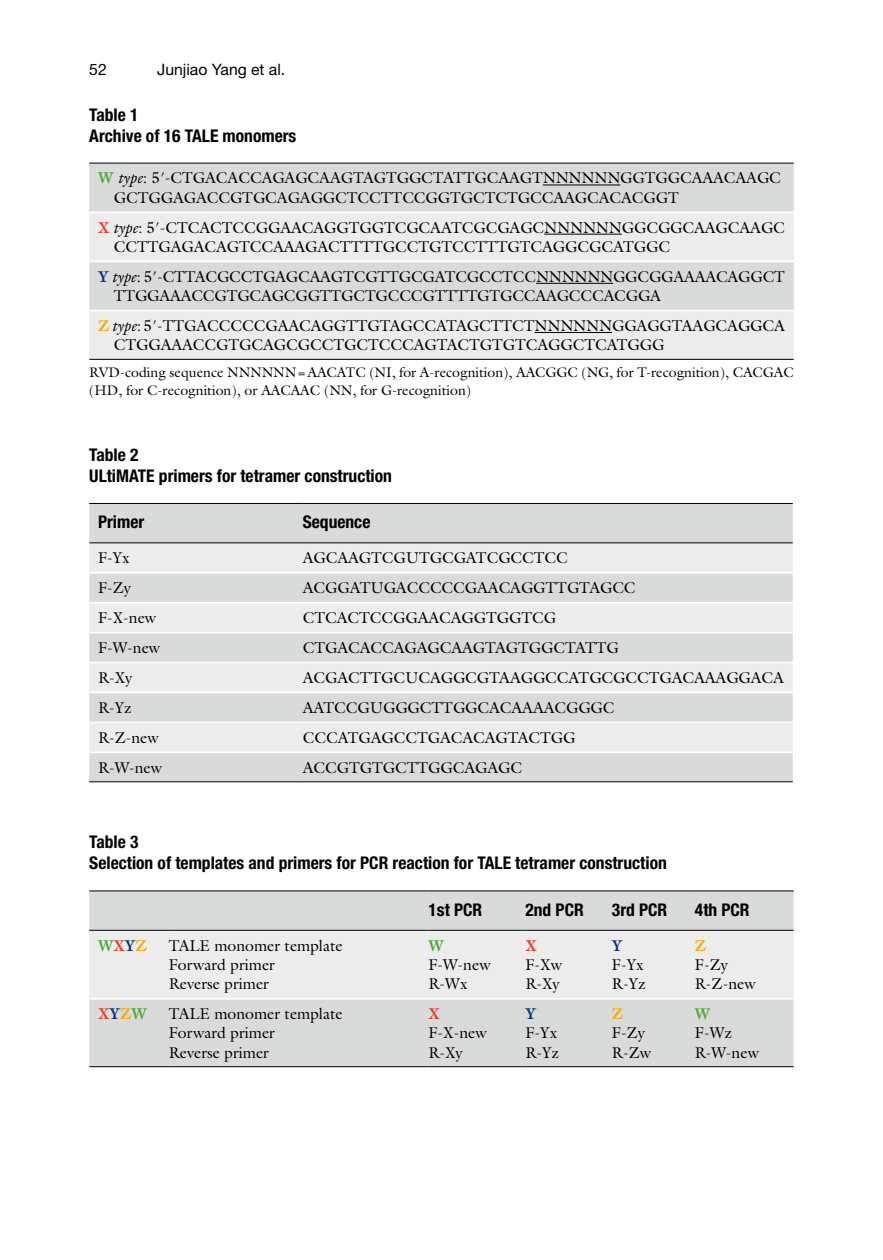
<style>
.page{position:relative;width:883px;height:1260px;background:#fff}
.page>*{position:absolute;margin:0;border:0;box-sizing:border-box;transform-origin:0 0}
.t1{font:700 condensed 17.5px/21px "Qdhjjk Xnfwkg Gqgcld Helvetica Neue";color:#000}
.t2{font:15.75px/19.2px "Kwhdbf Svgbyk Mdgxqj Galliard";color:#000}
.t3{font:15.75px "Trtqpp Jcvtks Cmpvgf Helvetica Neue";color:#000}
.t4{font:700 15.75px "Jjlnpy Hcqmmd Pdpyxl Galliard";color:#50a730}
.t5{font:700 15.75px "Jjlnpy Hcqmmd Pdpyxl Galliard";color:#e73c27}
.t6{font:700 15.75px "Jjlnpy Hcqmmd Pdpyxl Galliard";color:#093376}
.t7{font:700 15.75px "Jjlnpy Hcqmmd Pdpyxl Galliard";color:#f8aa00}
.t8{font:14px/17.5px "Kwhdbf Svgbyk Mdgxqj Galliard";color:#000}
.s1{font-family:"Jjlnpy Hcqmmd Pdpyxl Galliard";font-weight:700;color:#50a730}
.s2{font-family:"Hygghn Nlxvmm Dnhyjw Galliard";font-style:italic}
.s3{font-family:"Njdlsp Dkcxlg Clrbkw STIX General"}
.s4{font-family:"Jjlnpy Hcqmmd Pdpyxl Galliard";font-weight:700;color:#e73c27}
.s5{font-family:"Jjlnpy Hcqmmd Pdpyxl Galliard";font-weight:700;color:#093376}
.s6{font-family:"Jjlnpy Hcqmmd Pdpyxl Galliard";font-weight:700;color:#f8aa00}
.s7{color:#e73c27}
.s8{color:#093376}
.s9{color:#f8aa00}
.s10{color:#50a730}
</style>
<div class="page">
<div style="left:89px;top:504px;width:704px;height:277px;background:#d9dada"></div>
<svg style="left:89px;top:543px;width:704px;height:208px;background:#e3e4e4"></svg>
<hr style="left:89px;top:503px;width:214px;height:1px;background:#000">
<hr style="left:89px;top:542px;width:214px;height:1px;background:#000">
<hr style="left:303px;top:503px;width:490px;height:1px;background:#000">
<hr style="left:303px;top:542px;width:490px;height:1px;background:#000">
<hr style="left:89px;top:572px;width:704px;height:2px;background:#fff">
<hr style="left:89px;top:602px;width:704px;height:2px;background:#fff">
<hr style="left:89px;top:632px;width:704px;height:2px;background:#fff">
<hr style="left:89px;top:662px;width:704px;height:1px;background:#fff">
<hr style="left:89px;top:692px;width:704px;height:1px;background:#fff">
<hr style="left:89px;top:722px;width:704px;height:1px;background:#fff">
<hr style="left:303px;top:751px;width:490px;height:2px;background:#fff">
<hr style="left:303px;top:781px;width:490px;height:1px;background:#000">
<hr style="left:89px;top:751px;width:214px;height:2px;background:#fff">
<hr style="left:89px;top:781px;width:214px;height:1px;background:#000">
<div style="left:89px;top:891px;width:705px;height:39px;background:#d9dada"></div>
<div style="left:89px;top:931px;width:705px;height:67px;background:#ececed"></div>
<div style="left:89px;top:1000px;width:705px;height:66px;background:#d9dada"></div>
<hr style="left:169px;top:930px;width:260px;height:1px;background:#000">
<hr style="left:89px;top:890px;width:340px;height:1px;background:#000">
<hr style="left:89px;top:930px;width:80px;height:1px;background:#000">
<hr style="left:429px;top:890px;width:96px;height:1px;background:#000">
<hr style="left:429px;top:930px;width:96px;height:1px;background:#000">
<hr style="left:525px;top:890px;width:87px;height:1px;background:#000">
<hr style="left:525px;top:930px;width:87px;height:1px;background:#000">
<hr style="left:612px;top:890px;width:83px;height:1px;background:#000">
<hr style="left:612px;top:930px;width:83px;height:1px;background:#000">
<hr style="left:695px;top:890px;width:99px;height:1px;background:#000">
<hr style="left:695px;top:930px;width:99px;height:1px;background:#000">
<hr style="left:612px;top:1066px;width:83px;height:1px;background:#000">
<hr style="left:525px;top:1066px;width:87px;height:1px;background:#000">
<hr style="left:429px;top:1066px;width:96px;height:1px;background:#000">
<hr style="left:169px;top:1066px;width:260px;height:1px;background:#000">
<hr style="left:695px;top:1066px;width:99px;height:1px;background:#000">
<hr style="left:89px;top:1066px;width:80px;height:1px;background:#000">
<div style="left:89px;top:164px;width:705px;height:47px;background:#d9dada"></div>
<svg style="left:89px;top:213px;width:705px;height:146px;background:#e5e5e6"></svg>
<hr style="left:89px;top:163px;width:705px;height:1px;background:#000">
<hr style="left:89px;top:261px;width:705px;height:1px;background:#fff">
<hr style="left:89px;top:310px;width:705px;height:2px;background:#fff">
<hr style="left:89px;top:359px;width:705px;height:1px;background:#000">
<hr style="left:543px;top:185px;width:77px;height:1px;background:#000">
<hr style="left:544px;top:234px;width:78px;height:1px;background:#000">
<hr style="left:536px;top:283px;width:77px;height:1px;background:#000">
<hr style="left:535px;top:332px;width:77px;height:1px;background:#000">
<p class="t3" style="left:89px;top:64px;width:19px">52</p>
<p class="t3" style="left:157px;top:64px;width:130px">Junjiao Yang et al.</p>
<p class="t1" style="left:89px;top:105px;width:209px">Table 1<br>Archive of 16 TALE monomers</p>
<p class="t2" style="left:114px;top:170px;width:669px;text-indent:-16px"><span class="s1">W</span> <span class="s2">type</span>: 5<span class="s3">′</span>-CTGACACCAGAGCAAGTAGTGGCTATTGCAAGT NNNNNN GGTGGCAAACAAGC<br>GCTGGAGACCGTGCAGAGGCTCCTTCCGGTGCTCTGCCAAGCACACGGT</p>
<p class="t2" style="left:114px;top:219px;width:673px;text-indent:-16px"><span class="s4">X</span> <span class="s2">type</span>: 5<span class="s3">′</span>-CTCACTCCGGAACAGGTGGTCGCAATCGCGAGC NNNNNN GGCGGCAAGCAAGC<br>CCTTGAGACAGTCCAAAGACTTTTGCCTGTCCTTTGTCAGGCGCATGGC</p>
<p class="t2" style="left:114px;top:268px;width:673px;text-indent:-16px"><span class="s5">Y</span> <span class="s2">type</span>: 5<span class="s3">′</span>-CTTACGCCTGAGCAAGTCGTTGCGATCGCCTCC NNNNNN GGCGGAAAACAGGCT<br>TTGGAAACCGTGCAGCGGTTGCTGCCCGTTTTGTGCCAAGCCCACGGA</p>
<p class="t2" style="left:114px;top:318px;width:673px;text-indent:-16px"><span class="s6">Z</span> <span class="s2">type</span>: 5<span class="s3">′</span>-TTGACCCCCGAACAGGTTGTAGCCATAGCTTCT NNNNNN GGAGGTAAGCAGGCA<br>CTGGAAACCGTGCAGCGCCTGCTCCCAGTACTGTGTCAGGCTCATGGG</p>
<p class="t8" style="left:89px;top:365px;width:706px">RVD-coding sequence NNNNNN = AACATC (NI, for A-recognition), AACGGC (NG, for T-recognition), CACGAC (HD, for C-recognition), or AACAAC (NN, for G-recognition)</p>
<p class="t1" style="left:89px;top:446px;width:304px">Table 2<br>U LtiMATE primers for tetramer construction</p>
<p class="t1" style="left:98px;top:513px;width:48px">Primer</p>
<p class="t1" style="left:303px;top:513px;width:69px">Sequence</p>
<p class="t2" style="left:98px;top:550px;width:33px">F-Yx</p>
<p class="t2" style="left:303px;top:550px;width:267px">AGCAAGTCGUTGCGATCGCCTCC</p>
<p class="t2" style="left:98px;top:580px;width:35px">F-Zy</p>
<p class="t2" style="left:303px;top:580px;width:334px">ACGGATUGACCCCCGAACAGGTTGTAGCC</p>
<p class="t2" style="left:98px;top:610px;width:60px">F-X-new</p>
<p class="t2" style="left:303px;top:610px;width:255px">CTCACTCCGGAACAGGTGGTCG</p>
<p class="t2" style="left:98px;top:640px;width:64px">F-W-new</p>
<p class="t2" style="left:303px;top:640px;width:318px">CTGACACCAGAGCAAGTAGTGGCTATTG</p>
<p class="t2" style="left:98px;top:669px;width:36px">R-Xy</p>
<p class="t2" style="left:303px;top:669px;width:483px">ACGACTTGCUCAGGCGTAAGGCCATGCGCCTGACAAAGGACA</p>
<p class="t2" style="left:98px;top:699px;width:35px">R-Yz</p>
<p class="t2" style="left:303px;top:699px;width:313px">AATCCGUGGGCTTGGCACAAAACGGGC</p>
<p class="t2" style="left:98px;top:729px;width:62px">R-Z-new</p>
<p class="t2" style="left:303px;top:729px;width:274px">CCCATGAGCCTGACACAGTACTGG</p>
<p class="t2" style="left:98px;top:759px;width:66px">R-W-new</p>
<p class="t2" style="left:303px;top:759px;width:221px">ACCGTGTGCTTGGCAGAGC</p>
<p class="t1" style="left:89px;top:833px;width:579px">Table 3<br>Selection of templates and primers for PCR reaction for TALE tetramer construction</p>
<p class="t1" style="left:429px;top:901px;width:55px">1st PCR</p>
<p class="t1" style="left:525px;top:901px;width:60px">2nd PCR</p>
<p class="t1" style="left:612px;top:901px;width:57px">3rd PCR</p>
<p class="t1" style="left:695px;top:901px;width:56px">4th PCR</p>
<p class="t4" style="left:98px;top:939px;width:50px">W<span class="s7">X</span><span class="s8">Y</span><span class="s9">Z</span></p>
<p class="t2" style="left:169px;top:937px;width:175px">TALE monomer template</p>
<p class="t4" style="left:429px;top:939px;width:17px">W</p>
<p class="t5" style="left:525px;top:939px;width:13px">X</p>
<p class="t6" style="left:612px;top:939px;width:12px">Y</p>
<p class="t7" style="left:695px;top:939px;width:13px">Z</p>
<p class="t2" style="left:169px;top:956px;width:108px">Forward primer</p>
<p class="t2" style="left:429px;top:956px;width:64px">F-W-new</p>
<p class="t2" style="left:525px;top:956px;width:38px">F-Xw</p>
<p class="t2" style="left:612px;top:956px;width:33px">F-Yx</p>
<p class="t2" style="left:695px;top:956px;width:35px">F-Zy</p>
<p class="t2" style="left:169px;top:976px;width:102px">Reverse primer</p>
<p class="t2" style="left:429px;top:976px;width:41px">R-Wx</p>
<p class="t2" style="left:525px;top:976px;width:36px">R-Xy</p>
<p class="t2" style="left:612px;top:976px;width:35px">R-Yz</p>
<p class="t2" style="left:695px;top:976px;width:62px">R-Z-new</p>
<p class="t5" style="left:98px;top:1008px;width:50px">X<span class="s8">Y</span><span class="s9">Z</span><span class="s10">W</span></p>
<p class="t2" style="left:169px;top:1006px;width:175px">TALE monomer template</p>
<p class="t5" style="left:429px;top:1008px;width:13px">X</p>
<p class="t6" style="left:525px;top:1008px;width:12px">Y</p>
<p class="t7" style="left:612px;top:1008px;width:13px">Z</p>
<p class="t4" style="left:695px;top:1008px;width:17px">W</p>
<p class="t2" style="left:169px;top:1025px;width:108px">Forward primer</p>
<p class="t2" style="left:429px;top:1025px;width:60px">F-X-new</p>
<p class="t2" style="left:525px;top:1025px;width:33px">F-Yx</p>
<p class="t2" style="left:612px;top:1025px;width:35px">F-Zy</p>
<p class="t2" style="left:695px;top:1025px;width:39px">F-Wz</p>
<p class="t2" style="left:169px;top:1044px;width:102px">Reverse primer</p>
<p class="t2" style="left:429px;top:1044px;width:36px">R-Xy</p>
<p class="t2" style="left:525px;top:1044px;width:35px">R-Yz</p>
<p class="t2" style="left:612px;top:1044px;width:41px">R-Zw</p>
<p class="t2" style="left:695px;top:1044px;width:66px">R-W-new</p>
</div>
